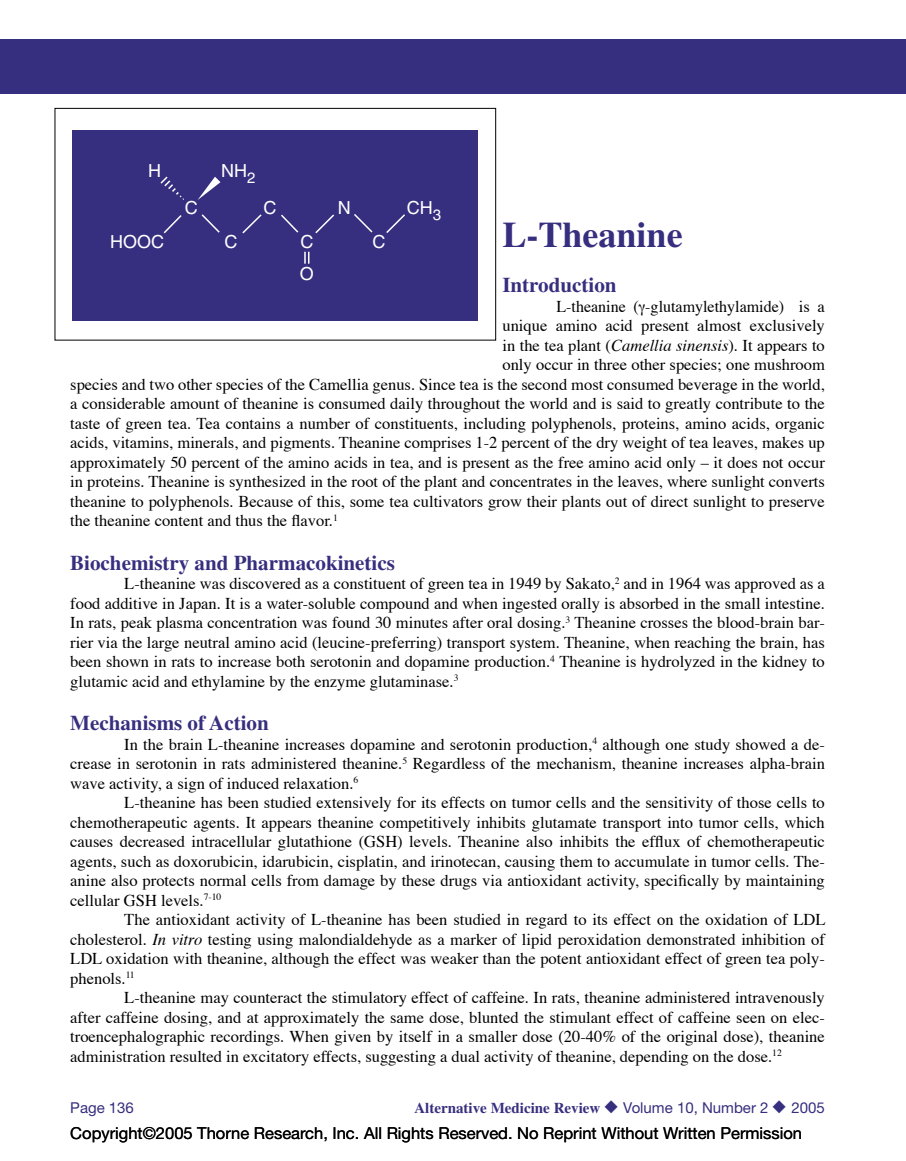
<style>
.page{position:relative;width:906px;height:1161px;background:#fff}
.page>*{position:absolute;margin:0;border:0;box-sizing:border-box;transform-origin:0 0}
.t1{font:700 36px "Times";color:#362e7e}
.t2{font:700 21px "Times";color:#362e7e}
.t3{font:18px "Helvetica";color:#fff}
.t4{font:16.5px/19.5px "Times";color:#000;text-align:justify}
.t5{font:16.5px "Helvetica Neue";color:#000}
.t6{font:700 15px "Times";color:#362e7e}
.t7{font:15px "Helvetica Neue";color:#362e7e}
.s1{font-style:italic}
.s2{font-family:"Helvetica Neue";font-weight:400}
</style>
<div class="page">
<div style="left:0;top:39px;width:905px;height:55px;background:#362e7e"></div>
<div style="left:55px;top:108px;width:441px;height:232px;border:1px solid #000"></div>
<div style="left:72px;top:130px;width:406px;height:191px;background:#362e7e"></div>
<svg style="left:160px;top:176px;width:245px;height:88px"></svg>
<p class="t3" style="left:148px;top:161px;width:14px">H</p>
<p class="t3" style="left:221px;top:161px;width:36px">NH<sub>2</sub></p>
<p class="t3" style="left:185px;top:197px;width:14px">C</p>
<p class="t3" style="left:263px;top:197px;width:14px">C</p>
<p class="t3" style="left:406px;top:197px;width:36px">CH<sub>3</sub></p>
<p class="t3" style="left:337px;top:197px;width:14px">N</p>
<h1 class="t1" style="left:502px;top:213px;width:182px">L-Theanine</h1>
<p class="t2" style="left:502px;top:273px;width:115px">Introduction</p>
<p class="t4" style="left:556px;top:297px;width:270px">L-theanine ( -glutamylethylamide) is a</p>
<p class="t4" style="left:502px;top:317px;width:324px">unique amino acid present almost exclusively</p>
<p class="t4" style="left:502px;top:336px;width:324px">in the tea plant (<span class="s1">Camellia sinensis</span>). It appears to</p>
<p class="t4" style="left:502px;top:356px;width:324px">only occur in three other species; one mushroom</p>
<p class="t4" style="left:70px;top:375px;width:755px">species and two other species of the Camellia genus. Since tea is the second most consumed beverage in the world,</p>
<p class="t4" style="left:70px;top:395px;width:755px">a considerable amount of theanine is consumed daily throughout the world and is said to greatly contribute to the</p>
<p class="t4" style="left:70px;top:414px;width:755px">taste of green tea. Tea contains a number of constituents, including polyphenols, proteins, amino acids, organic</p>
<p class="t4" style="left:70px;top:434px;width:755px">acids, vitamins, minerals, and pigments. Theanine comprises 1-2 percent of the dry weight of tea leaves, makes up</p>
<p class="t4" style="left:70px;top:453px;width:755px">approximately 50 percent of the amino acids in tea, and is present as the free amino acid only – it does not occur</p>
<p class="t4" style="left:70px;top:473px;width:755px">in proteins. Theanine is synthesized in the root of the plant and concentrates in the leaves, where sunlight converts</p>
<p class="t4" style="left:70px;top:492px;width:755px">theanine to polyphenols. Because of this, some tea cultivators grow their plants out of direct sunlight to preserve</p>
<p class="t4" style="left:70px;top:512px;width:269px">the theanine content and thus the flavor.<sup>1</sup></p>
<p class="t2" style="left:70px;top:550px;width:326px">Biochemistry and Pharmacokinetics</p>
<p class="t4" style="left:70px;top:575px;width:755px;text-indent:54px">L-theanine was discovered as a constituent of green tea in 1949 by Sakato,<sup>2</sup> and in 1964 was approved as a food additive in Japan. It is a water-soluble compound and when ingested orally is absorbed in the small intestine.<br>In rats, peak plasma concentration was found 30 minutes after oral dosing.<sup>3</sup> Theanine crosses the blood-brain bar&shy;rier via the large neutral amino acid (leucine-preferring) transport system. Theanine, when reaching the brain, has been shown in rats to increase both serotonin and dopamine production.<sup>4</sup> Theanine is hydrolyzed in the kidney to glutamic acid and ethylamine by the enzyme glutaminase.<sup>3</sup></p>
<p class="t2" style="left:70px;top:711px;width:200px">Mechanisms of Action</p>
<p class="t4" style="left:70px;top:735px;width:755px;text-indent:54px">In the brain L-theanine increases dopamine and serotonin production,<sup>4</sup> although one study showed a de&shy;crease in serotonin in rats administered theanine.<sup>5</sup> Regardless of the mechanism, theanine increases alpha-brain wave activity, a sign of induced relaxation.<sup>6</sup></p>
<p class="t4" style="left:70px;top:794px;width:755px;text-indent:54px">L-theanine has been studied extensively for its effects on tumor cells and the sensitivity of those cells to chemotherapeutic agents. It appears theanine competitively inhibits glutamate transport into tumor cells, which causes decreased intracellular glutathione (GSH) levels. Theanine also inhibits the efflux of chemotherapeutic agents, such as doxorubicin, idarubicin, cisplatin, and irinotecan, causing them to accumulate in tumor cells. The&shy;anine also protects normal cells from damage by these drugs via antioxidant activity, specifically by maintaining cellular GSH levels.<sup>7-10</sup></p>
<p class="t4" style="left:70px;top:911px;width:756px;text-indent:54px">The antioxidant activity of L-theanine has been studied in regard to its effect on the oxidation of LDL cholesterol. <span class="s1">In vitro</span> testing using malondialdehyde as a marker of lipid peroxidation demonstrated inhibition of LDL oxidation with theanine, although the effect was weaker than the potent antioxidant effect of green tea poly&shy;phenols.<sup>11</sup></p>
<p class="t4" style="left:70px;top:989px;width:755px;text-indent:54px">L-theanine may counteract the stimulatory effect of caffeine. In rats, theanine administered intravenously after caffeine dosing, and at approximately the same dose, blunted the stimulant effect of caffeine seen on elec&shy;troencephalographic recordings. When given by itself in a smaller dose (20-40% of the original dose), theanine administration resulted in excitatory effects, suggesting a dual activity of theanine, depending on the dose.<sup>12</sup></p>
<p class="t3" style="left:110px;top:231px;width:55px">HOOC</p>
<p class="t3" style="left:224px;top:231px;width:14px">C</p>
<p class="t3" style="left:300px;top:231px;width:14px">C</p>
<p class="t3" style="left:372px;top:231px;width:14px">C</p>
<p class="t3" style="left:300px;top:263px;width:16px">O</p>
<p class="t7" style="left:70px;top:1099px;width:65px">Page 136</p>
<p class="t6" style="left:414px;top:1099px;width:412px">Alternative Medicine Review ◆ <span class="s2">Volume 10, Number 2</span> ◆ <span class="s2">2005</span></p>
<p class="t5" style="left:70px;top:1124px;width:733px">Copyright©2005 Thorne Research, Inc. All Rights Reserved. No Reprint Without Written Permission</p>
</div>
